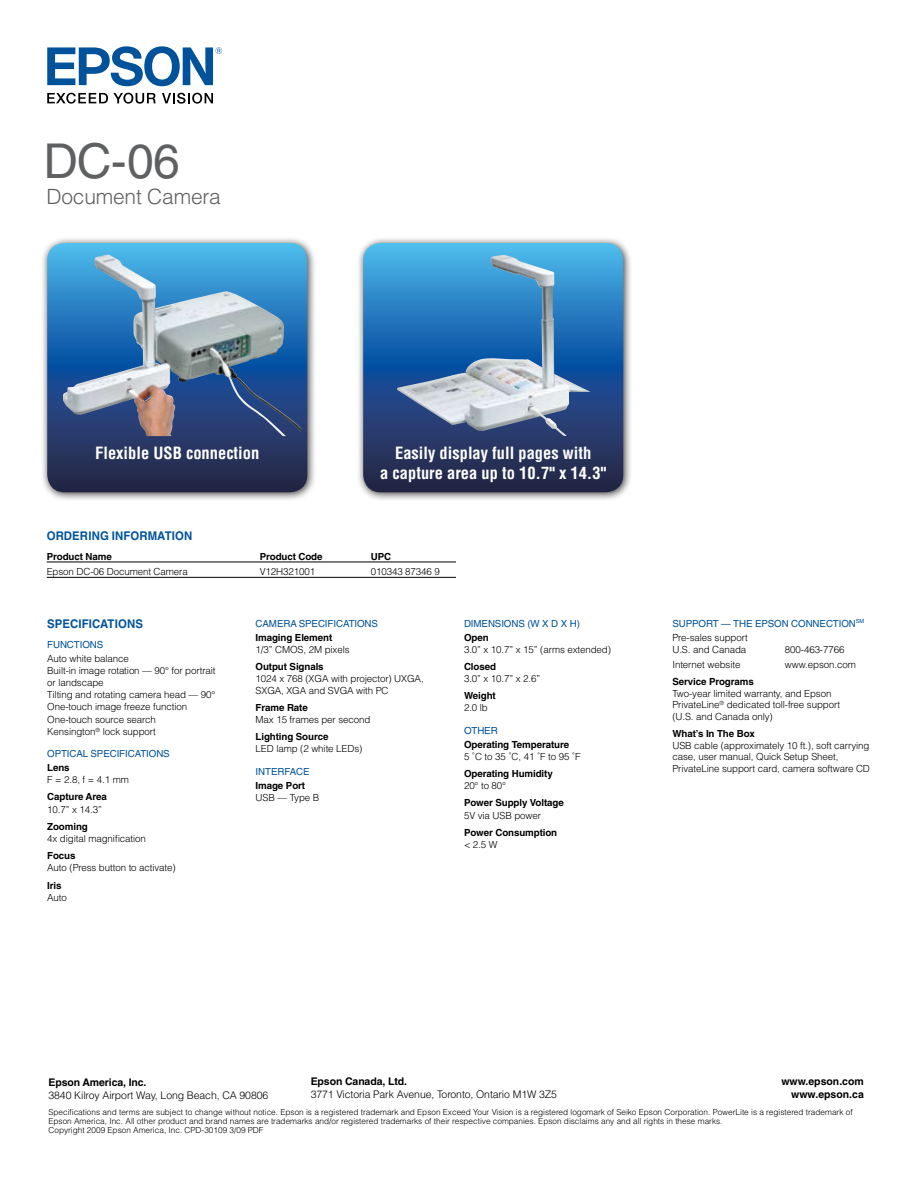
<style>
.page{position:relative;width:918px;height:1188px;background:#fff}
.page>*{position:absolute;margin:0;border:0;box-sizing:border-box;transform-origin:0 0}
.t1{font:48px "Helvetica";color:#5f6062}
.t2{font:300 21px "Helvetica";letter-spacing:-.01em;color:#5f6062}
.t3{font:700 condensed 16.5px/19.8px "Helvetica";color:#fff;text-align:center}
.t4{font:700 12px "Helvetica";letter-spacing:.01em;color:#00539b;scale:.95 1}
.t5{font:300 10.5px "Helvetica";letter-spacing:-.01em;color:#000}
.t6{font:700 10.5px/12.6px "Helvetica";letter-spacing:-.01em;color:#000;text-align:right}
.t7{font:300 9.75px/12.1px "Helvetica";letter-spacing:-.01em;color:#000}
.t8{font:700 9.75px "Helvetica";letter-spacing:-.01em;color:#000}
.t9{font:9.75px "Helvetica";letter-spacing:-.01em;color:#00539b}
.t10{font:300 8.25px/9px "Helvetica";color:#000}
</style>
<div class="page">
<hr style="left:47px;top:562px;width:409px;height:1px;background:#000">
<hr style="left:47px;top:577px;width:409px;height:1px;background:#000">
<div style="left:40px;top:236px;width:277px;height:266px;background:#000;opacity:.75"></div>
<svg style="left:47px;top:243px;width:260px;height:249px"></svg>
<img style="left:63px;top:255px;width:108px;height:181px">
<div style="left:356px;top:236px;width:277px;height:266px;background:#000;opacity:.75"></div>
<svg style="left:363px;top:243px;width:260px;height:249px"></svg>
<img style="left:397px;top:255px;width:170px;height:181px">
<svg style="left:47px;top:93px;width:109px;height:11px"></svg>
<svg style="left:162px;top:93px;width:51px;height:11px"></svg>
<svg style="left:47px;top:46px;width:175px;height:40px"></svg>
<h1 class="t1" style="left:44px;top:134px;width:138px">DC-06</h1>
<h2 class="t2" style="left:46px;top:184px;width:176px">Document Camera</h2>
<h3 class="t3" style="left:95px;top:443px;width:166px">Flexible USB connection</h3>
<h3 class="t3" style="left:380px;top:443px;width:227px">Easily display full pages with<br>a capture area up to 10.7" x 14.3"</h3>
<p class="t4" style="left:47px;top:528px;width:155px">ORDERING INFORMATION</p>
<p class="t8" style="left:47px;top:550px;width:67px">Product Name</p>
<p class="t8" style="left:260px;top:550px;width:64px">Product Code</p>
<p class="t8" style="left:371px;top:550px;width:22px">UPC</p>
<p class="t7" style="left:47px;top:565px;width:143px">Epson DC-06 Document Camera</p>
<p class="t7" style="left:260px;top:565px;width:57px">V12H321001</p>
<p class="t7" style="left:371px;top:565px;width:71px">010343 87346 9</p>
<p class="t4" style="left:47px;top:617px;width:102px">SPECIFICATIONS</p>
<p class="t9" style="left:47px;top:639px;width:56px">FU NCTIONS</p>
<p class="t7" style="left:47px;top:652px;width:170px">Auto white balance<br>Built-in image rotation — 90° for portrait or landscape<br>Tilting and rotating camera head — 90°<br>One-touch image freeze function<br>One-touch source search<br>Kensington<sup>®</sup> lock support</p>
<p class="t9" style="left:47px;top:748px;width:26px">OPTICAL</p>
<p class="t9" style="left:91px;top:748px;width:13px">SPECIFICA</p>
<p class="t9" style="left:140px;top:748px;width:29px">TIONS</p>
<p class="t8" style="left:47px;top:762px;width:24px">Lens</p>
<p class="t7" style="left:47px;top:774px;width:83px">F = 2.8, f = 4.1 mm</p>
<p class="t8" style="left:47px;top:791px;width:61px">Capture Area</p>
<p class="t7" style="left:47px;top:803px;width:56px">10.7” x 14.3”</p>
<p class="t8" style="left:47px;top:820px;width:42px">Zooming</p>
<p class="t7" style="left:47px;top:832px;width:100px">4x digital magnification</p>
<p class="t8" style="left:47px;top:850px;width:30px">Focus</p>
<p class="t7" style="left:47px;top:862px;width:130px">Auto (Press button to activate)</p>
<p class="t8" style="left:47px;top:879px;width:16px">Iris</p>
<p class="t7" style="left:47px;top:891px;width:21px">Auto</p>
<p class="t9" style="left:256px;top:618px;width:57px">CAMERA SPECIFICA</p>
<p class="t9" style="left:349px;top:618px;width:29px">TIONS</p>
<p class="t8" style="left:256px;top:631px;width:78px">Imaging Element</p>
<p class="t7" style="left:256px;top:643px;width:96px">1/3” CMOS, 2M pixels</p>
<p class="t8" style="left:256px;top:661px;width:70px">Output Signals</p>
<p class="t7" style="left:256px;top:673px;width:170px;line-height:11.7px">1024 x 768 (XGA with projector) UXGA,<br>SXGA, XGA and SVGA with PC</p>
<p class="t8" style="left:256px;top:702px;width:54px">Frame Rate</p>
<p class="t7" style="left:256px;top:713px;width:116px">Max 15 frames per second</p>
<p class="t8" style="left:256px;top:731px;width:74px">Lighting Source</p>
<p class="t7" style="left:256px;top:743px;width:108px">LED lamp (2 white LEDs)</p>
<p class="t9" style="left:256px;top:766px;width:36px">I NTERFACE</p>
<p class="t8" style="left:256px;top:779px;width:51px">Image Port</p>
<p class="t7" style="left:256px;top:791px;width:65px">USB — Type B</p>
<p class="t9" style="left:464px;top:618px;width:118px">DI MENSIONS (W X D X H)</p>
<p class="t8" style="left:464px;top:631px;width:26px">Open</p>
<p class="t7" style="left:464px;top:643px;width:149px">3.0” x 10.7” x 15” (arms extended)</p>
<p class="t8" style="left:464px;top:661px;width:34px">Closed</p>
<p class="t7" style="left:464px;top:672px;width:78px">3.0” x 10.7” x 2.6”</p>
<p class="t8" style="left:464px;top:690px;width:33px">Weight</p>
<p class="t7" style="left:464px;top:702px;width:25px">2.0 lb</p>
<p class="t9" style="left:464px;top:725px;width:35px">OTHE R</p>
<p class="t8" style="left:464px;top:738px;width:107px">Operating Temperature</p>
<p class="t7" style="left:464px;top:750px;width:118px">5 ˚C to 35 ˚C, 41 ˚F to 95 ˚F</p>
<p class="t8" style="left:464px;top:768px;width:90px">Operating Humidity</p>
<p class="t7" style="left:464px;top:780px;width:44px">20° to 80°</p>
<p class="t8" style="left:464px;top:797px;width:101px">Power Supply Voltage</p>
<p class="t7" style="left:464px;top:809px;width:79px">5V via USB power</p>
<p class="t8" style="left:464px;top:826px;width:95px">Power Consumption</p>
<p class="t7" style="left:464px;top:838px;width:35px">&lt; 2.5 W</p>
<p class="t9" style="left:672px;top:618px;width:14px">SUPPO</p>
<p class="t9" style="left:706px;top:618px;width:35px">RT — THE</p>
<p class="t9" style="left:755px;top:618px;width:14px">EPSO</p>
<p class="t9" style="left:782px;top:618px;width:83px">N CONNECTION<sup>SM</sup></p>
<p class="t7" style="left:672px;top:631px;width:77px">Pre-sales support<br>U.S. and Canada</p>
<p class="t7" style="left:785px;top:643px;width:61px">800-463-7766</p>
<p class="t7" style="left:672px;top:658px;width:70px">Internet website</p>
<p class="t7" style="left:785px;top:658px;width:72px">www.epson.com</p>
<p class="t8" style="left:672px;top:675px;width:83px">Service Programs</p>
<p class="t7" style="left:672px;top:687px;width:169px;line-height:11.7px">Two-year limited warranty, and Epson<br>PrivateLine<sup>®</sup> dedicated toll-free support (U.S. and Canada only)</p>
<p class="t8" style="left:672px;top:728px;width:84px">What’s In The Box</p>
<p class="t7" style="left:672px;top:739px;width:199px;line-height:11.7px">USB cable (approximately 10 ft.), soft carrying case, user manual, Quick Setup Sheet,<br>PrivateLine support card, camera software CD</p>
<p class="t6" style="left:311px;top:1075px;width:98px">Epson Canada, Ltd.</p>
<p class="t5" style="left:311px;top:1088px;width:248px">3771 Victoria Park Avenue, Toronto, Ontario M1W 3Z5</p>
<p class="t6" style="left:48px;top:1076px;width:100px">Epson America, Inc.</p>
<p class="t5" style="left:48px;top:1089px;width:221px">3840 Kilroy Airport Way, Long Beach, CA 90806</p>
<p class="t10" style="left:48px;top:1107px;width:806px">Specifications and terms are subject to change without notice. Epson is a registered trademark and Epson Exceed Your Vision is a registered logomark of Seiko Epson Corporation. PowerLite is a registered trademark of<br>Epson America, Inc. All other product and brand names are trademarks and/or registered trademarks of their respective companies. Epson disclaims any and all rights in these marks.<br>Copyright 2009 Epson America, Inc. CPD-30109 3/09 PDF</p>
<p class="t6" style="left:781px;top:1075px;width:84px">www.epson.com www.epson.ca</p>
</div>
